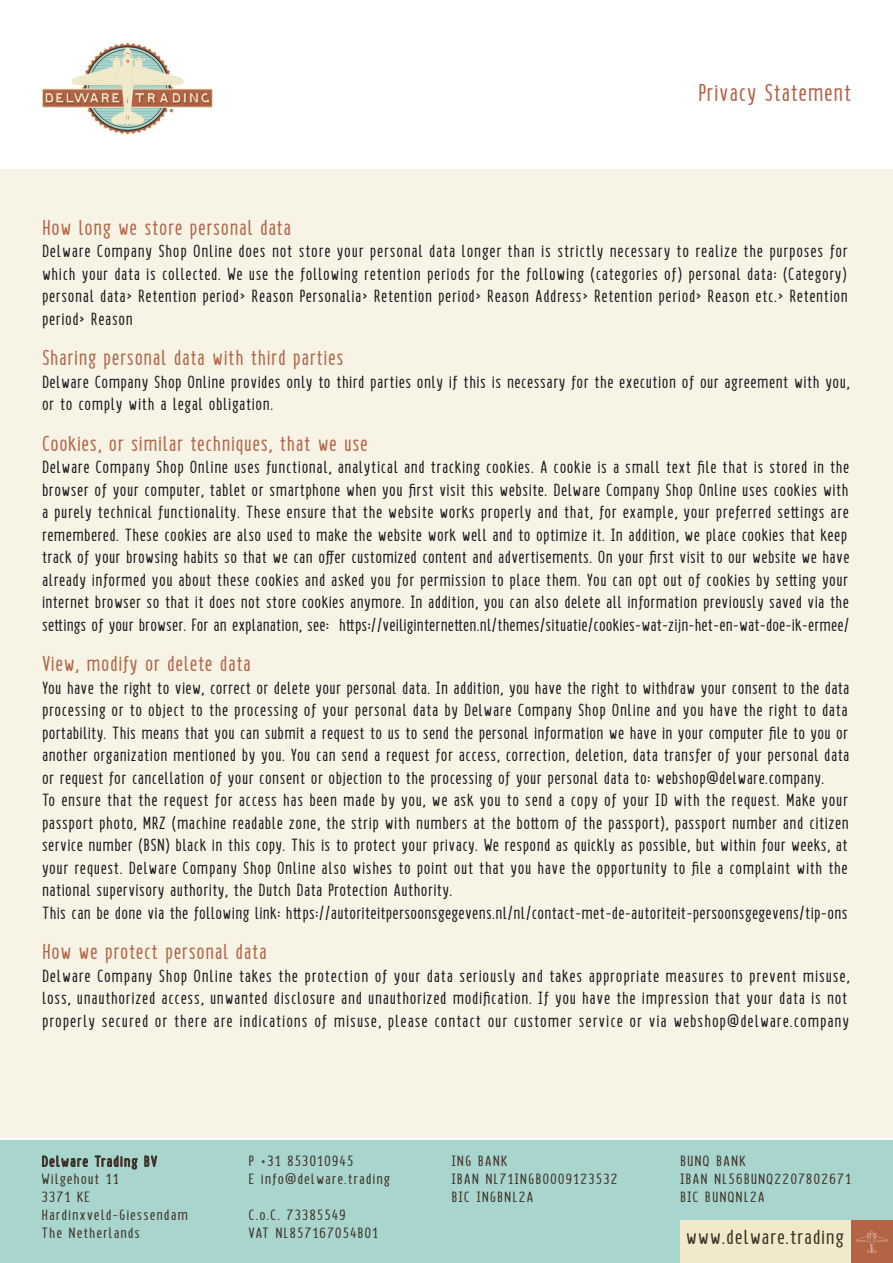
<style>
.page{position:relative;width:893px;height:1263px;background:#fff}
.page>*{position:absolute;margin:0;border:0;box-sizing:border-box;transform-origin:0 0}
.t1{font:700 24.3px "Timbra Sans";letter-spacing:.025em;color:#b36346;scale:1.11 1}
.t2{font:700 21.6px "Timbra Sans";letter-spacing:.025em;color:#b36346;scale:1.11 1}
.t3{font:700 20.25px "Timbra Sans";letter-spacing:.025em;color:#3e3127;scale:1.22 1}
.t4{font:700 17.55px/22.5px "Timbra Sans";letter-spacing:.025em;color:#1a171c;scale:1.11 1}
.t5{font:700 14.85px/18px "Timbra Sans";letter-spacing:.05em;color:#3e3127;scale:1.22 1}
.t6{font:700 4.05px "Rockwell";color:#3e3127}
</style>
<div class="page">
<div style="left:0;top:1140px;width:893px;height:123px;background:#a9d5cf"></div>
<div style="left:42px;top:89px;width:171px;height:19px;border:1px solid #f1ebcb"></div>
<svg style="left:44px;top:42px;width:166px;height:93px"></svg>
<svg style="left:42px;top:1155px;width:46px;height:13px"></svg>
<svg style="left:95px;top:1155px;width:43px;height:14px"></svg>
<svg style="left:144px;top:1155px;width:13px;height:12px"></svg>
<div style="left:850px;top:1220px;width:43px;height:43px;background:#b36346"></div>
<svg style="left:855px;top:1230px;width:33px;height:23px"></svg>
<div style="left:680px;top:1220px;width:170px;height:43px;background:#f0eacb"></div>
<div style="left:0;top:169px;width:893px;height:968px;background:#f7f4e5"></div>
<p class="t6" style="left:170px;top:108px;width:5px">®</p>
<h1 class="t1" style="left:698px;top:80px;width:140px">Privacy Statement</h1>
<p class="t2" style="left:42px;top:216px;width:226px">How long we store personal data</p>
<p class="t4" style="left:42px;top:240px;width:727px;text-align:justify">Delware Company Shop Online does not store your personal data longer than is strictly necessary to realize the purposes for which your data is collected. We use the following retention periods for the following (categories of) personal data: (Category) personal data&gt; Retention period&gt; Reason Personalia&gt; Retention period&gt; Reason Address&gt; Retention period&gt; Reason etc.&gt; Retention period&gt; Reason</p>
<p class="t2" style="left:42px;top:347px;width:273px">Sharing personal data with third parties</p>
<p class="t4" style="left:42px;top:371px;width:729px">Delware Company Shop Online provides only to third parties only if this is necessary for the execution of our agreement with you, or to comply with a legal obligation.</p>
<p class="t2" style="left:42px;top:432px;width:295px">Cookies, or similar techniques, that we use</p>
<p class="t4" style="left:42px;top:456px;width:729px">Delware Company Shop Online uses functional, analytical and tracking cookies. A cookie is a small text file that is stored in the browser of your computer, tablet or smartphone when you first visit this website. Delware Company Shop Online uses cookies with a purely technical functionality. These ensure that the website works properly and that, for example, your preferred settings are remembered. These cookies are also used to make the website work well and to optimize it. In addition, we place cookies that keep track of your browsing habits so that we can offer customized content and advertisements. On your first visit to our website we have already informed you about these cookies and asked you for permission to place them. You can opt out of cookies by setting your internet browser so that it does not store cookies anymore. In addition, you can also delete all information previously saved via the settings of your browser. For an explanation, see: https://veiliginternetten.nl/themes/situatie/cookies-wat-zijn-het-en-wat-doe-ik-ermee/</p>
<p class="t2" style="left:42px;top:653px;width:190px">View, modify or delete data</p>
<p class="t4" style="left:42px;top:677px;width:729px">You have the right to view, correct or delete your personal data. In addition, you have the right to withdraw your consent to the data processing or to object to the processing of your personal data by Delware Company Shop Online and you have the right to data portability. This means that you can submit a request to us to send the personal information we have in your computer file to you or another organization mentioned by you. You can send a request for access, correction, deletion, data transfer of your personal data or request for cancellation of your consent or objection to the processing of your personal data to: webshop@delware.company.<br>To ensure that the request for access has been made by you, we ask you to send a copy of your ID with the request. Make your passport photo, MRZ (machine readable zone, the strip with numbers at the bottom of the passport), passport number and citizen service number (BSN) black in this copy. This is to protect your privacy. We respond as quickly as possible, but within four weeks, at your request. Delware Company Shop Online also wishes to point out that you have the opportunity to file a complaint with the national supervisory authority, the Dutch Data Protection Authority.<br>This can be done via the following link: https://autoriteitpersoonsgegevens.nl/nl/contact-met-de-autoriteit-persoonsgegevens/tip-ons</p>
<p class="t2" style="left:42px;top:941px;width:204px">How we protect personal data</p>
<p class="t4" style="left:42px;top:965px;width:729px">Delware Company Shop Online takes the protection of your data seriously and takes appropriate measures to prevent misuse, loss, unauthorized access, unwanted disclosure and unauthorized modification. If you have the impression that your data is not properly secured or there are indications of misuse, please contact our customer service or via webshop@delware.company</p>
<p class="t5" style="left:41px;top:1152px;width:122px">Delware Trading BV<br>Wilgehout 11<br>3371 KE<br>Hardinxveld-Giessendam<br>The Netherlands</p>
<p class="t5" style="left:249px;top:1152px;width:117px">P +31 853010945<br>E info@delware.trading</p>
<p class="t5" style="left:249px;top:1206px;width:108px">C.o.C. 73385549<br>VAT NL857167054B01</p>
<p class="t5" style="left:451px;top:1152px;width:138px">ING BANK<br>IBAN NL71INGB0009123532<br>BIC INGBNL2A</p>
<p class="t5" style="left:680px;top:1152px;width:142px">BUNQ BANK<br>IBAN NL56BUNQ2207802671<br>BIC BUNQNL2A</p>
<p class="t3" style="left:686px;top:1226px;width:131px">www.delware.trading</p>
</div>
